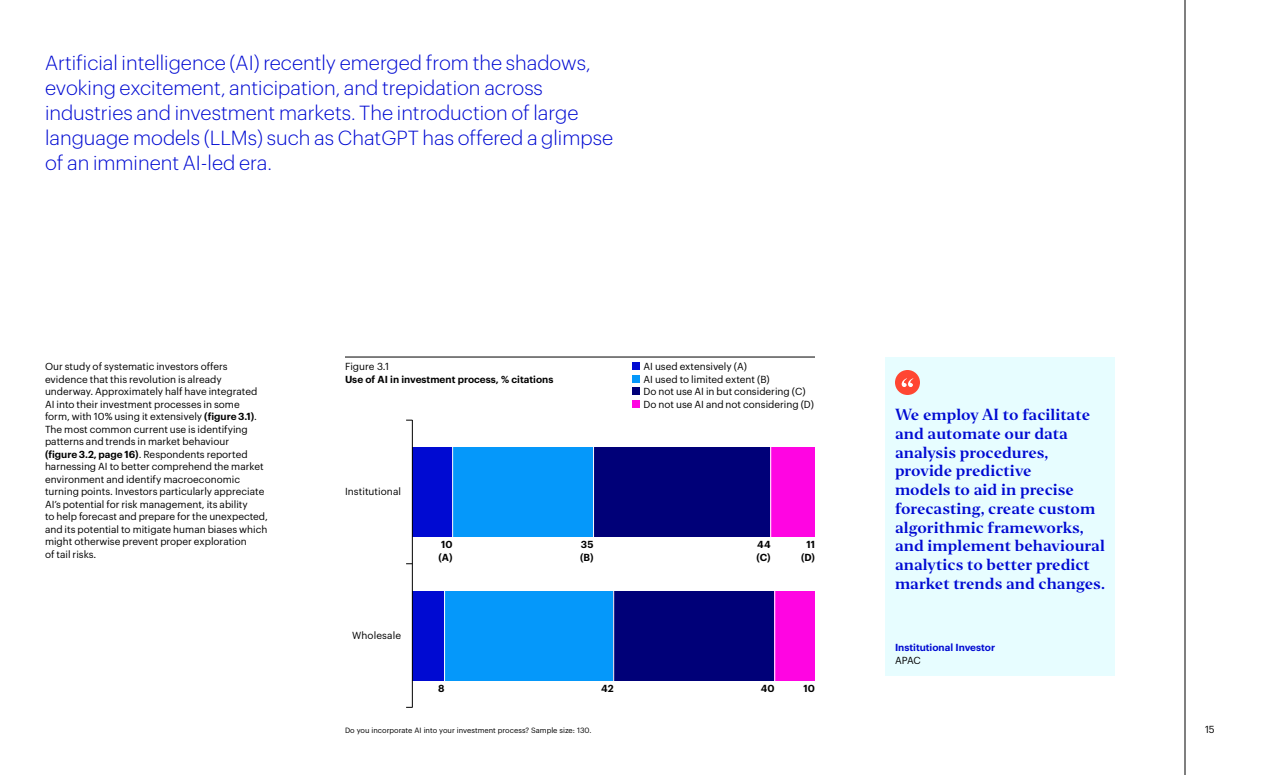
<style>
.page{position:relative;width:1280px;height:775px;background:#fff}
.page>*{position:absolute;margin:0;border:0;box-sizing:border-box;transform-origin:0 0}
.t1{font:300 20px/25px "Graphik";color:#000ad2}
.t2{font:15px/18.8px "Invesco Editor";color:#000ad2}
.t3{font:10px/12.5px "Graphik";color:#000}
.t4{font:600 10px/12.5px "Graphik";color:#000}
.t5{font:600 10px "Graphik";color:#000ad2}
.t6{font:7.5px "Graphik";color:#000}
.s1{font-weight:600}
</style>
<div class="page">
<hr style="left:1185px;top:0;width:1px;height:775px;background:#000">
<div style="left:885px;top:358px;width:230px;height:318px;background:#e7fdff"></div>
<div style="left:895px;top:370px;width:25px;height:25px;background:#ff4632;border-radius:50%"></div>
<svg style="left:902px;top:378px;width:11px;height:9px"></svg>
<hr style="left:345px;top:357px;width:470px;height:1px;background:#000">
<div style="left:412px;top:447px;width:41px;height:90px;background:#000ad2"></div>
<div style="left:453px;top:447px;width:141px;height:90px;background:#0598fa"></div>
<div style="left:594px;top:447px;width:177px;height:90px;background:#000078"></div>
<div style="left:771px;top:447px;width:44px;height:90px;background:#ff05e2"></div>
<div style="left:412px;top:591px;width:33px;height:90px;background:#000ad2"></div>
<div style="left:445px;top:591px;width:169px;height:90px;background:#0598fa"></div>
<div style="left:614px;top:591px;width:161px;height:90px;background:#000078"></div>
<div style="left:775px;top:591px;width:40px;height:90px;background:#ff05e2"></div>
<hr style="left:412px;top:420px;width:1px;height:288px;background:#000">
<hr style="left:452px;top:446px;width:1px;height:92px;background:#fff">
<hr style="left:593px;top:446px;width:1px;height:92px;background:#fff">
<hr style="left:770px;top:446px;width:1px;height:92px;background:#fff">
<hr style="left:444px;top:590px;width:1px;height:91px;background:#fff">
<hr style="left:613px;top:590px;width:1px;height:91px;background:#fff">
<hr style="left:774px;top:590px;width:1px;height:91px;background:#fff">
<div style="left:633px;top:363px;width:7px;height:7px;background:#000ad2"></div>
<div style="left:633px;top:375px;width:7px;height:7px;background:#0598fa"></div>
<div style="left:633px;top:388px;width:7px;height:7px;background:#000078"></div>
<div style="left:633px;top:400px;width:7px;height:8px;background:#ff05e2"></div>
<p class="t1" style="left:45px;top:49px;width:570px">Artificial intelligence (AI) recently emerged from the shadows, evoking excitement, anticipation, and trepidation across industries and investment markets. The introduction of large language models (LLMs) such as ChatGPT has offered a glimpse of an imminent AI-led era.</p>
<p class="t3" style="left:45px;top:359px;width:225px">Our study of systematic investors offers evidence that this revolution is already underway. Approximately half have integrated AI into their investment processes in some<br>form, with 10% using it extensively <span class="s1">(figure 3.1)</span>.<br>The most common current use is identifying patterns and trends in market behaviour<br><span class="s1">(figure 3.2, page 16)</span>. Respondents reported harnessing AI to better comprehend the market environment and identify macroeconomic turning points. Investors particularly appreciate AI’s potential for risk management, its ability<br>to help forecast and prepare for the unexpected, and its potential to mitigate human biases which might otherwise prevent proper exploration<br>of tail risks.</p>
<p class="t3" style="left:345px;top:359px;width:46px">Figure 3.1</p>
<p class="t4" style="left:345px;top:372px;width:210px">Use of AI in investment process, % citations</p>
<p class="t3" style="left:345px;top:484px;width:58px">Institutional</p>
<p class="t4" style="left:439px;top:537px;width:16px">10 (A)</p>
<p class="t4" style="left:580px;top:537px;width:15px">35 (B)</p>
<p class="t3" style="left:352px;top:628px;width:50px">Wholesale</p>
<p class="t4" style="left:438px;top:681px;width:8px">8</p>
<p class="t6" style="left:345px;top:724px;width:248px">Do you incorporate AI into your investment process? Sample size: 130.</p>
<p class="t4" style="left:601px;top:681px;width:14px">42</p>
<p class="t3" style="left:644px;top:359px;width:172px">AI used extensively (A)<br>AI used to limited extent (B)<br>Do not use AI in but considering (C)<br>Do not use AI and not considering (D)</p>
<p class="t4" style="left:757px;top:537px;width:16px">44 (C)</p>
<p class="t4" style="left:801px;top:537px;width:15px;text-align:center">11 (D)</p>
<p class="t4" style="left:761px;top:681px;width:15px">40</p>
<p class="t4" style="left:803px;top:681px;width:13px">10</p>
<p class="t2" style="left:895px;top:405px;width:211px">We employ AI to facilitate and automate our data analysis procedures, provide predictive<br>models to aid in precise forecasting, create custom algorithmic frameworks, and implement behavioural analytics to better predict market trends and changes.</p>
<p class="t5" style="left:895px;top:640px;width:102px">Institutional Investor</p>
<p class="t3" style="left:895px;top:653px;width:27px">APAC</p>
<p class="t3" style="left:1205px;top:722px;width:11px">15</p>
</div>
